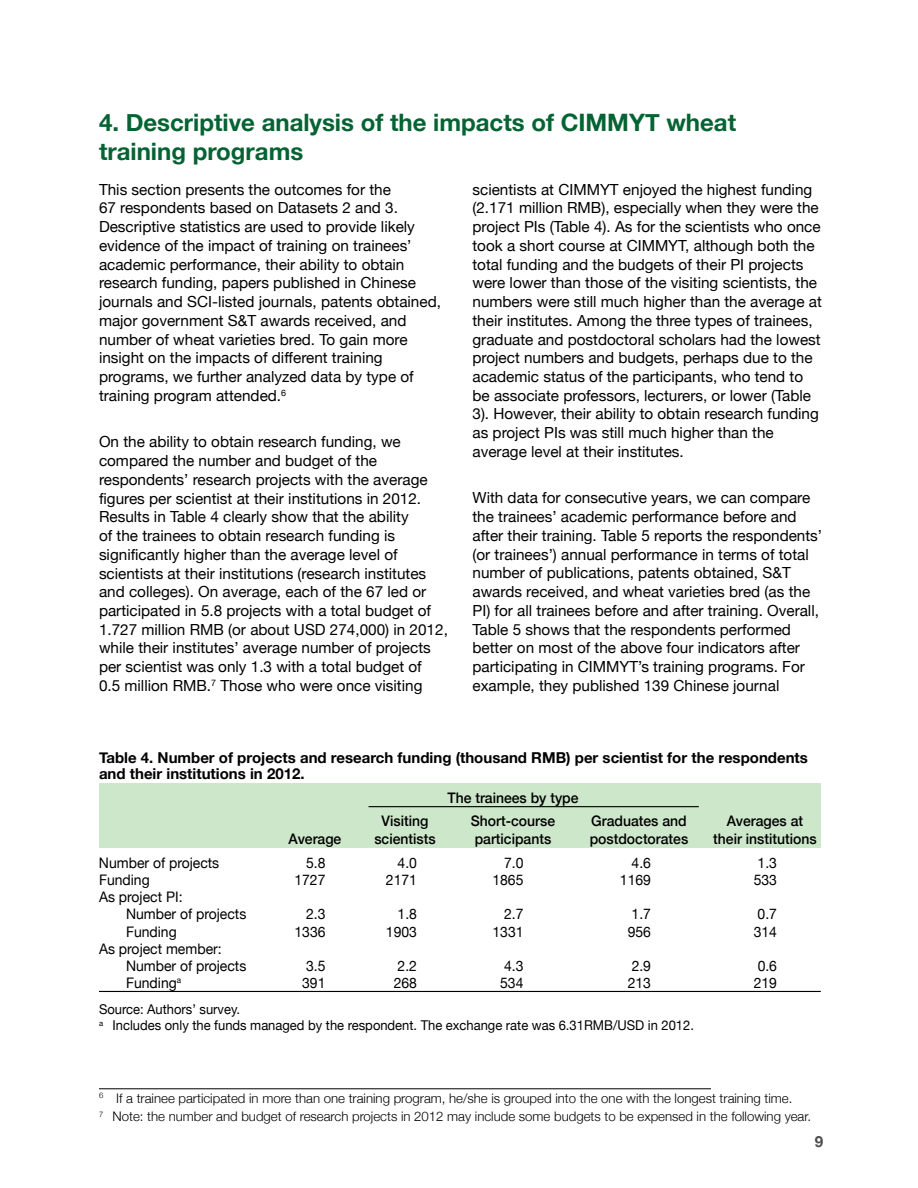
<style>
.page{position:relative;width:918px;height:1188px;background:#fff}
.page>*{position:absolute;margin:0;border:0;box-sizing:border-box;transform-origin:0 0}
.t1{font:700 24px/28.5px "Helvetica Neue";color:#056333}
.t2{font:15.3px/18.8px "Helvetica Neue";color:#000}
.t3{font:700 15.3px "Helvetica Neue";color:#4d4d4f}
.t4{font:700 15px/16.5px "Helvetica Neue";color:#000}
.t5{font:14.55px/17.2px "Helvetica Neue";color:#000;scale:.96 1}
.t6{font:500 14.55px "Helvetica Neue";color:#000;scale:.96 1}
.t7{font:13.5px/16px "Helvetica Neue";color:#000;scale:.96 1}
.t8{font:300 13.2px/18.3px "Helvetica Neue";color:#000}
</style>
<div class="page">
<div style="left:99px;top:783px;width:722px;height:65px;background:#cde7ca"></div>
<hr style="left:99px;top:991px;width:722px;height:1px;background:#000">
<hr style="left:369px;top:806px;width:330px;height:1px;background:#000">
<hr style="left:99px;top:1088px;width:612px;height:1px;background:#000">
<h1 class="t1" style="left:99px;top:109px;width:639px">4. Descriptive analysis of the impacts of CIMMYT wheat training programs</h1>
<p class="t2" style="left:99px;top:181px;width:344px">This section presents the outcomes for the<br>67 respondents based on Datasets 2 and 3.<br>Descriptive statistics are used to provide likely evidence of the impact of training on trainees’ academic performance, their ability to obtain research funding, papers published in Chinese journals and SCI-listed journals, patents obtained, major government S&amp;T awards received, and number of wheat varieties bred. To gain more insight on the impacts of different training programs, we further analyzed data by type of training program attended.<sup>6</sup></p>
<p class="t2" style="left:99px;top:433px;width:350px">On the ability to obtain research funding, we compared the number and budget of the respondents’ research projects with the average figures per scientist at their institutions in 2012.<br>Results in Table 4 clearly show that the ability<br>of the trainees to obtain research funding is significantly higher than the average level of scientists at their institutions (research institutes and colleges). On average, each of the 67 led or participated in 5.8 projects with a total budget of 1.727 million RMB (or about USD 274,000) in 2012, while their institutes’ average number of projects per scientist was only 1.3 with a total budget of<br>0.5 million RMB.<sup>7</sup> Those who were once visiting</p>
<p class="t2" style="left:473px;top:181px;width:351px">scientists at CIMMYT enjoyed the highest funding (2.171 million RMB), especially when they were the project PIs (Table 4). As for the scientists who once took a short course at CIMMYT, although both the total funding and the budgets of their PI projects were lower than those of the visiting scientists, the numbers were still much higher than the average at their institutes. Among the three types of trainees, graduate and postdoctoral scholars had the lowest project numbers and budgets, perhaps due to the academic status of the participants, who tend to be associate professors, lecturers, or lower (Table 3). However, their ability to obtain research funding as project PIs was still much higher than the average level at their institutes.</p>
<p class="t2" style="left:473px;top:490px;width:351px">With data for consecutive years, we can compare the trainees’ academic performance before and after their training. Table 5 reports the respondents’ (or trainees’) annual performance in terms of total number of publications, patents obtained, S&amp;T awards received, and wheat varieties bred (as the PI) for all trainees before and after training. Overall, Table 5 shows that the respondents performed better on most of the above four indicators after participating in CIMMYT’s training programs. For example, they published 139 Chinese journal</p>
<p class="t4" style="left:99px;top:749px;width:710px">Table 4. Number of projects and research funding (thousand RMB) per scientist for the respondents and their institutions in 2012.</p>
<p class="t6" style="left:447px;top:786px;width:138px">The trainees by type</p>
<p class="t6" style="left:382px;top:809px;width:50px">Visiting</p>
<p class="t6" style="left:471px;top:809px;width:89px">Short-course</p>
<p class="t6" style="left:591px;top:809px;width:101px">Graduates and</p>
<p class="t6" style="left:727px;top:809px;width:81px">Averages at</p>
<p class="t6" style="left:289px;top:827px;width:57px">Average</p>
<p class="t6" style="left:374px;top:827px;width:65px">scientists</p>
<p class="t6" style="left:475px;top:827px;width:81px">participants</p>
<p class="t6" style="left:590px;top:827px;width:104px">postdoctorates</p>
<p class="t6" style="left:713px;top:827px;width:109px">their institutions</p>
<p class="t5" style="left:99px;top:855px;width:127px">Number of projects</p>
<p class="t5" style="left:306px;top:855px;width:22px">5.8</p>
<p class="t5" style="left:398px;top:855px;width:22px">4.0</p>
<p class="t5" style="left:504px;top:855px;width:22px">7.0</p>
<p class="t5" style="left:632px;top:855px;width:22px">4.6</p>
<p class="t5" style="left:758px;top:855px;width:22px">1.3</p>
<p class="t5" style="left:99px;top:872px;width:54px">Funding</p>
<p class="t5" style="left:294px;top:872px;width:34px">1727</p>
<p class="t5" style="left:386px;top:872px;width:34px">2171</p>
<p class="t5" style="left:492px;top:872px;width:34px">1865</p>
<p class="t5" style="left:620px;top:872px;width:34px">1169</p>
<p class="t5" style="left:754px;top:872px;width:26px">533</p>
<p class="t5" style="left:126px;top:889px;width:127px;text-indent:-27px">As project PI:<br>Number of projects</p>
<p class="t5" style="left:306px;top:906px;width:22px">2.3</p>
<p class="t5" style="left:398px;top:906px;width:22px">1.8</p>
<p class="t5" style="left:504px;top:906px;width:22px">2.7</p>
<p class="t5" style="left:632px;top:906px;width:22px">1.7</p>
<p class="t5" style="left:758px;top:906px;width:22px">0.7</p>
<p class="t5" style="left:126px;top:924px;width:54px">Funding</p>
<p class="t5" style="left:294px;top:924px;width:34px">1336</p>
<p class="t5" style="left:386px;top:924px;width:34px">1903</p>
<p class="t5" style="left:492px;top:924px;width:34px">1331</p>
<p class="t5" style="left:628px;top:924px;width:26px">956</p>
<p class="t5" style="left:754px;top:924px;width:26px">314</p>
<p class="t5" style="left:126px;top:941px;width:127px;text-indent:-27px">As project member:<br>Number of projects</p>
<p class="t5" style="left:306px;top:958px;width:22px">3.5</p>
<p class="t5" style="left:398px;top:958px;width:22px">2.2</p>
<p class="t5" style="left:504px;top:958px;width:22px">4.3</p>
<p class="t5" style="left:632px;top:958px;width:22px">2.9</p>
<p class="t5" style="left:758px;top:958px;width:22px">0.6</p>
<p class="t5" style="left:126px;top:975px;width:59px">Funding<sup>a</sup></p>
<p class="t5" style="left:302px;top:975px;width:26px">391</p>
<p class="t5" style="left:394px;top:975px;width:26px">268</p>
<p class="t5" style="left:500px;top:975px;width:26px">534</p>
<p class="t5" style="left:628px;top:975px;width:26px">213</p>
<p class="t5" style="left:754px;top:975px;width:26px">219</p>
<p class="t7" style="left:99px;top:1002px;width:621px">Source: Authors’ survey.<br><sup>a</sup> Includes only the funds managed by the respondent. The exchange rate was 6.31RMB/USD in 2012.</p>
<p class="t8" style="left:99px;top:1088px;width:714px"><sup>6</sup> If a trainee participated in more than one training program, he/she is grouped into the one with the longest training time.<br><sup>7</sup> Note: the number and budget of research projects in 2012 may include some budgets to be expensed in the following year.</p>
<p class="t3" style="left:815px;top:1130px;width:10px">9</p>
</div>
